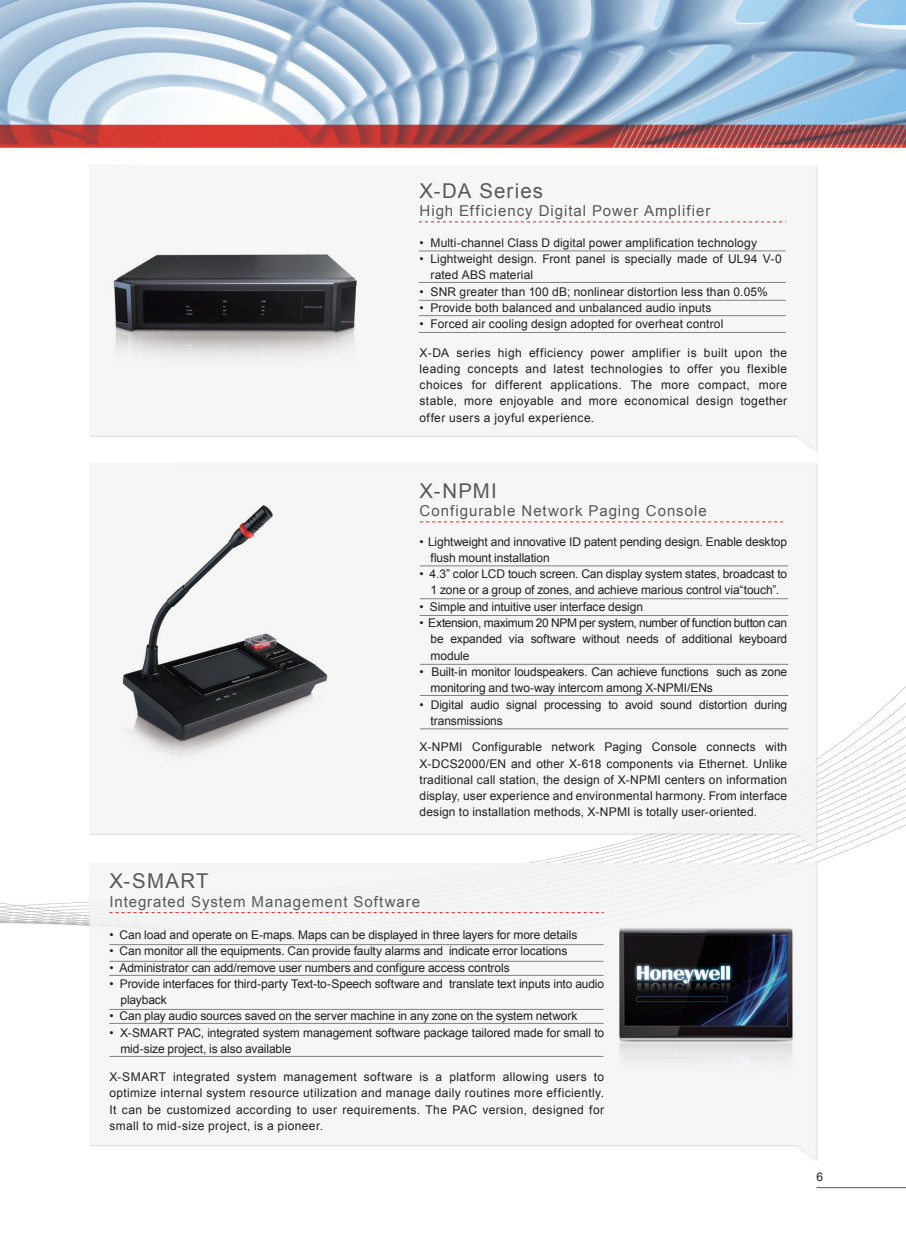
<style>
.page{position:relative;width:906px;height:1238px;background:#fff}
.page>*{position:absolute;margin:0;border:0;box-sizing:border-box;transform-origin:0 0}
.t1{font:20.4px "Arial";letter-spacing:.055em;color:#57585a}
.t2{font:15px "Arial";letter-spacing:.065em;color:#57585a}
.t3{font:12px/16.4px "Arial";letter-spacing:-.005em;color:#231f20}
</style>
<div class="page">
<img style="left:0;top:0;width:906px;height:1189px">
<hr style="left:816px;top:1187px;width:90px;height:1px;background:#57585a">
<svg style="left:419px;top:222px;width:366px;height:1px"></svg>
<hr style="left:419px;top:251px;width:366px;height:1px;background:#808285">
<hr style="left:419px;top:282px;width:366px;height:1px;background:#808285">
<hr style="left:419px;top:300px;width:366px;height:1px;background:#808285">
<hr style="left:419px;top:332px;width:366px;height:1px;background:#808285">
<hr style="left:419px;top:315px;width:366px;height:1px;background:#808285">
<svg style="left:420px;top:521px;width:365px;height:1px"></svg>
<hr style="left:420px;top:565px;width:368px;height:1px;background:#808285">
<hr style="left:420px;top:728px;width:368px;height:1px;background:#808285">
<hr style="left:420px;top:598px;width:368px;height:1px;background:#808285">
<hr style="left:420px;top:615px;width:368px;height:1px;background:#808285">
<hr style="left:420px;top:664px;width:368px;height:1px;background:#808285">
<hr style="left:420px;top:695px;width:368px;height:1px;background:#808285">
<svg style="left:109px;top:912px;width:494px;height:1px"></svg>
<hr style="left:109px;top:944px;width:494px;height:1px;background:#808285">
<hr style="left:109px;top:961px;width:494px;height:1px;background:#808285">
<hr style="left:109px;top:975px;width:494px;height:1px;background:#808285">
<hr style="left:109px;top:1009px;width:494px;height:1px;background:#808285">
<hr style="left:109px;top:1023px;width:494px;height:1px;background:#808285">
<hr style="left:109px;top:1056px;width:494px;height:1px;background:#808285">
<h1 class="t1" style="left:419px;top:177px;width:125px">X-DA Series</h1>
<p class="t2" style="left:419px;top:201px;width:292px">High Efficiency Digital Power Amplifier</p>
<p class="t3" style="left:419px;top:234px;width:339px">• Multi-channel Class D digital power amplification technology</p>
<p class="t3" style="left:430px;top:251px;width:353px;text-indent:-11px">• Lightweight design. Front panel is specially made of UL94 V-0 rated ABS material</p>
<p class="t3" style="left:419px;top:283px;width:350px">• SNR greater than 100 dB; nonlinear distortion less than 0.05%</p>
<p class="t3" style="left:419px;top:300px;width:293px">• Provide both balanced and unbalanced audio inputs</p>
<p class="t3" style="left:419px;top:316px;width:305px">• Forced air cooling design adopted for overheat control</p>
<p class="t3" style="left:419px;top:344px;width:369px;text-align:justify">X-DA series high efficiency power amplifier is built upon the leading concepts and latest technologies to offer you flexible choices for different applications. The more compact, more stable, more enjoyable and more economical design together offer users a joyful experience.</p>
<h1 class="t1" style="left:419px;top:477px;width:79px">X-NPMI</h1>
<p class="t2" style="left:419px;top:501px;width:289px">Configurable Network Paging Console</p>
<p class="t3" style="left:430px;top:533px;width:358px;text-indent:-11px">• Lightweight and innovative ID patent pending design. Enable desktop flush mount installation</p>
<p class="t3" style="left:419px;top:566px;width:369px;text-align:center">• 4.3” color LCD touch screen. Can display system states, broadcast to<br>1 zone or a group of zones, and achieve marious control via“touch”.</p>
<p class="t3" style="left:419px;top:598px;width:225px">• Simple and intuitive user interface design</p>
<p class="t3" style="left:430px;top:614px;width:358px;text-align:justify;text-indent:-11px">• Extension, maximum 20 NPM per system, number of function button can be expanded via software without needs of additional keyboard module</p>
<p class="t3" style="left:430px;top:663px;width:358px;text-indent:-11px">• Built-in monitor loudspeakers. Can achieve functions such as zone monitoring and two-way intercom among X-NPMI/ENs</p>
<p class="t3" style="left:430px;top:696px;width:358px;text-indent:-11px">• Digital audio signal processing to avoid sound distortion during transmissions</p>
<p class="t3" style="left:419px;top:739px;width:369px;text-align:justify">X-NPMI Configurable network Paging Console connects with X-DCS2000/EN and other X-618 components via Ethernet. Unlike traditional call station, the design of X-NPMI centers on information display, user experience and environmental harmony. From interface design to installation methods, X-NPMI is totally user-oriented.</p>
<h1 class="t1" style="left:109px;top:867px;width:101px">X-SMART</h1>
<p class="t2" style="left:109px;top:892px;width:312px">Integrated System Management Software</p>
<p class="t3" style="left:109px;top:926px;width:469px">• Can load and operate on E-maps. Maps can be displayed in three layers for more details</p>
<p class="t3" style="left:109px;top:943px;width:459px">• Can monitor all the equipments. Can provide faulty alarms and indicate error locations</p>
<p class="t3" style="left:109px;top:959px;width:402px">• Administrator can add/remove user numbers and configure access controls</p>
<p class="t3" style="left:120px;top:975px;width:485px;text-indent:-11px">• Provide interfaces for third-party Text-to-Speech software and translate text inputs into audio playback</p>
<p class="t3" style="left:109px;top:1008px;width:469px">• Can play audio sources saved on the server machine in any zone on the system network</p>
<p class="t3" style="left:120px;top:1024px;width:485px;text-indent:-11px">• X-SMART PAC, integrated system management software package tailored made for small to mid-size project, is also available</p>
<p class="t3" style="left:109px;top:1068px;width:496px;text-align:justify">X-SMART integrated system management software is a platform allowing users to optimize internal system resource utilization and manage daily routines more efficiently.<br>It can be customized according to user requirements. The PAC version, designed for small to mid-size project, is a pioneer.</p>
<p class="t3" style="left:816px;top:1168px;width:8px">6</p>
</div>
